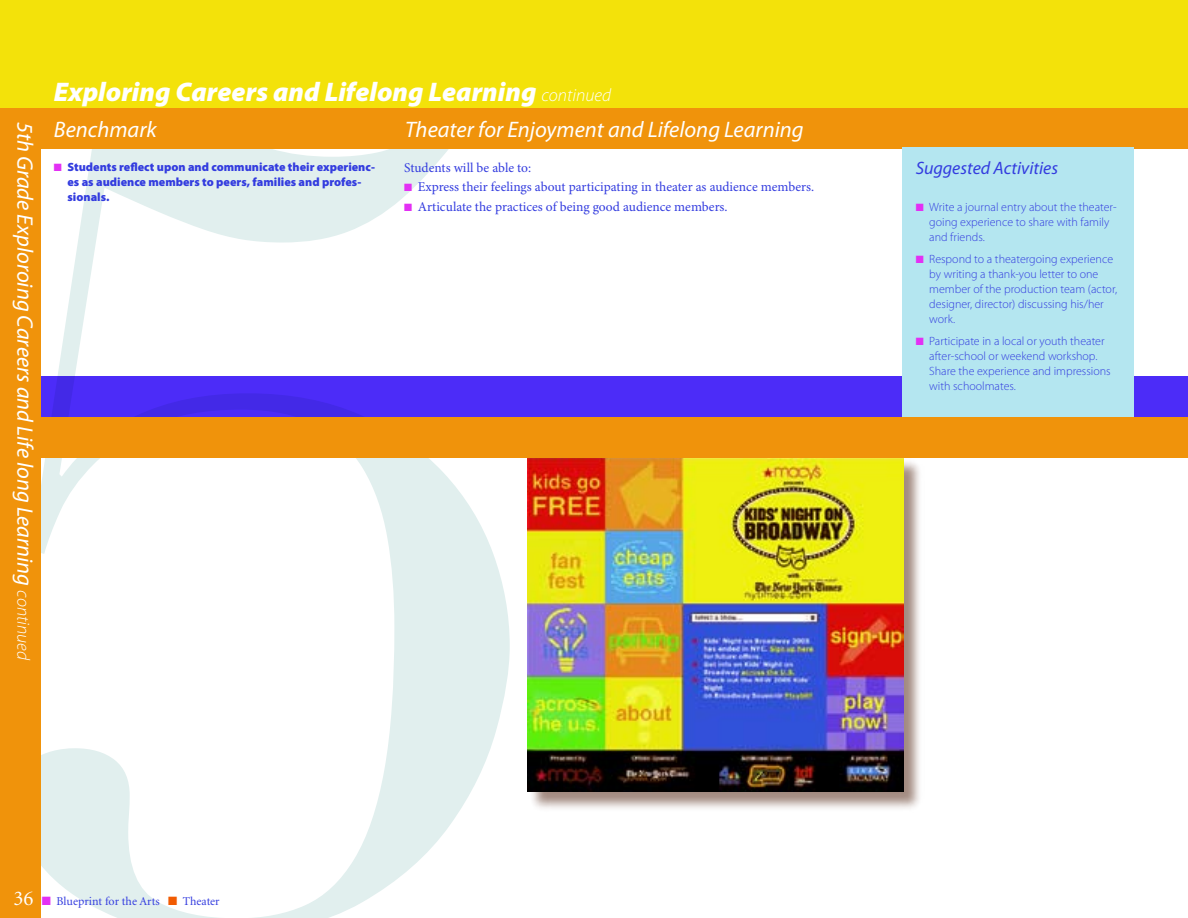
<style>
.page{position:relative;width:1188px;height:918px;background:#fff}
.page>*{position:absolute;margin:0;border:0;box-sizing:border-box;transform-origin:0 0}
.t1{font:italic 900 27px "Myriad Pro";color:#fff}
.t2{font:italic 22.5px "Myriad Pro";color:#fff}
.t3{font:italic 18px "Myriad Pro";color:#333cdf}
.t4{font:13.5px "Minion Pro";color:#333cdf}
.t5{font:300 12px/15px "Myriad Pro";color:#333cdf}
.t6{font:900 12px/15px "Myriad Pro";color:#333cdf}
.t7{font:12px "Minion";color:#333cdf}
.s1{font-weight:300;font-size:18px}
.s2{color:#e330f4}
.s3{font-size:21px;color:#fff}
.s4{color:#f15b02}
</style>
<div class="page">
<div style="left:0;top:377px;width:1188px;height:40px;background:#4c2cf8"></div>
<svg style="left:40px;top:148px;width:471px;height:770px"></svg>
<div style="left:0;top:0;width:1188px;height:108px;background:#f3e20a"></div>
<div style="left:0;top:108px;width:1188px;height:40px;background:#f0930b"></div>
<div style="left:0;top:108px;width:40px;height:810px;background:#f0930b"></div>
<div style="left:902px;top:147px;width:232px;height:270px;background:#b4e6f0"></div>
<div style="left:528px;top:457px;width:397px;height:356px;background:#451500;opacity:.5"></div>
<img style="left:528px;top:457px;width:375px;height:335px">
<div style="left:0;top:417px;width:1188px;height:40px;background:#f0930b"></div>
<h2 class="t2" style="left:37px;top:122px;width:540px;rotate:90deg">5th Grade Exploroing Careers and Life long Learning <span class="s1">continued</span></h2>
<h1 class="t1" style="left:54px;top:76px;width:559px">Exploring Careers and Lifelong Learning <span class="s1">continued</span></h1>
<h2 class="t2" style="left:54px;top:118px;width:104px">Benchmark</h2>
<h2 class="t2" style="left:405px;top:118px;width:400px">Theater for Enjoyment and Lifelong Learning</h2>
<p class="t6" style="left:67px;top:160px;width:309px;text-indent:-14px"><span class="s2">■</span> Students reflect upon and communicate their experienc&shy;es as audience members to peers, families and profes&shy;sionals.</p>
<p class="t4" style="left:404px;top:159px;width:128px">Students will be able to:</p>
<p class="t4" style="left:404px;top:179px;width:411px"><span class="s2">■</span> Express their feelings about participating in theater as audience members.</p>
<p class="t4" style="left:404px;top:198px;width:325px"><span class="s2">■</span> Articulate the practices of being good audience members.</p>
<p class="t7" style="left:13px;top:895px;width:208px"><span class="s3">36</span> <span class="s2">■</span> Blueprint for the Arts <span class="s4">■</span> Theater</p>
<h3 class="t3" style="left:916px;top:159px;width:144px">Suggested Activities</h3>
<p class="t5" style="left:929px;top:200px;width:189px;text-indent:-14px"><span class="s2">■</span> Write a journal entry about the theater&shy;going experience to share with family and friends.</p>
<p class="t5" style="left:929px;top:251px;width:189px;text-indent:-14px"><span class="s2">■</span> Respond to a theatergoing experience by writing a thank-you letter to one member of the production team (actor, designer, director) discussing his/her work.</p>
<p class="t5" style="left:929px;top:333px;width:183px;text-indent:-14px"><span class="s2">■</span> Participate in a local or youth theater after-school or weekend workshop.<br>Share the experience and impressions with schoolmates.</p>
</div>
